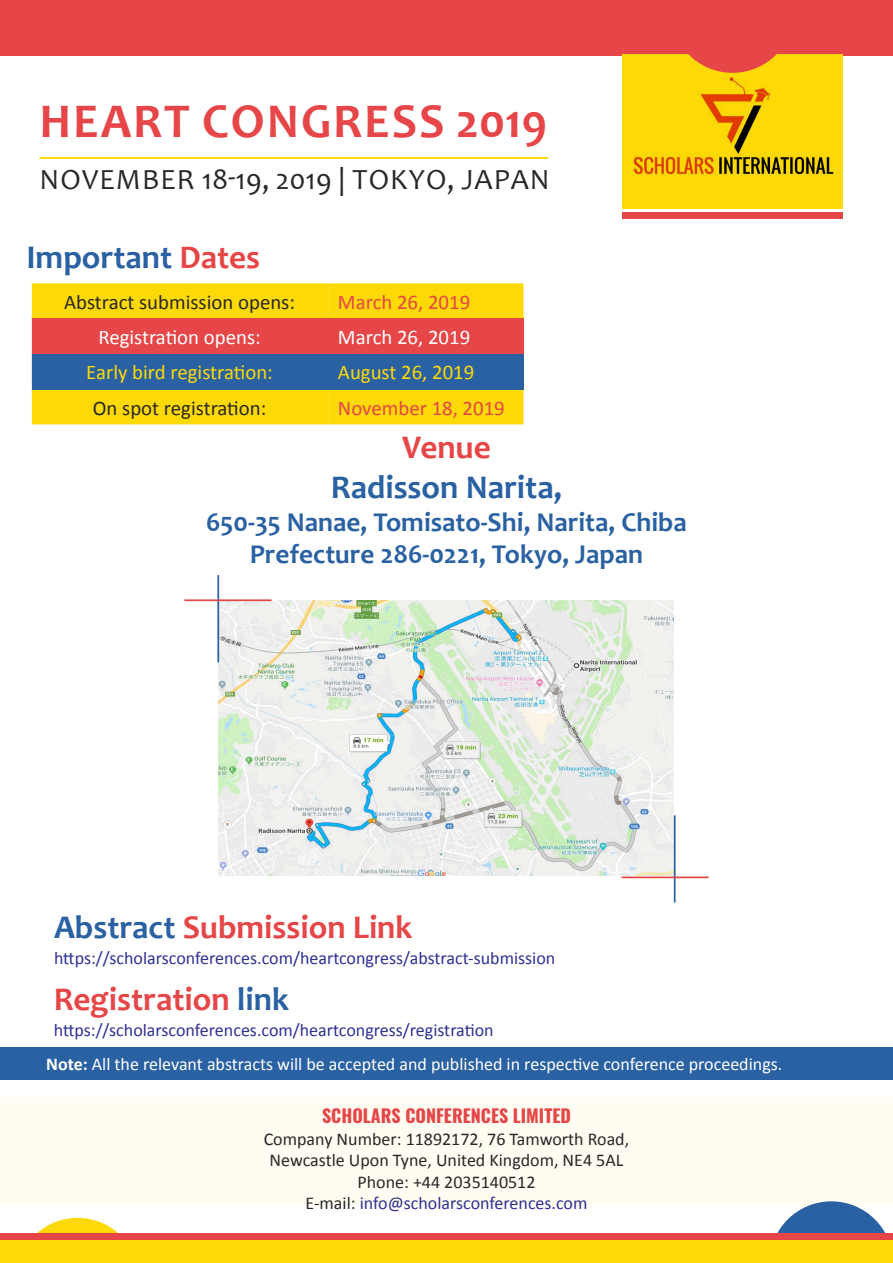
<style>
.page{position:relative;width:893px;height:1263px;background:#fff}
.page>*{position:absolute;margin:0;border:0;box-sizing:border-box;transform-origin:0 0}
.t1{font:700 48.6px "Candara";letter-spacing:.04em;color:#e64647}
.t2{font:700 33.3px/72px "Candara";color:#e64647}
.t3{font:700 33.3px "Candara";color:#2a61a2}
.t4{font:29.4px "Candara";letter-spacing:.04em;color:#292829}
.t5{font:700 27.3px/32.7px "Candara";color:#2a61a2;text-align:center}
.t6{font:20.85px "Calibri";color:#292829}
.t7{font:20.85px "Calibri";color:#fdd905}
.t8{font:20.85px "Calibri";color:#fff}
.t9{font:20.85px "Calibri";color:#e64647}
.t10{font:18px/21.6px "Calibri";color:#292829;text-align:center}
.t11{font:18px "Calibri";color:#2e3092}
.t12{font:18px "Calibri";color:#fff}
.t13{font:700 18px "Oswald";color:#e64647}
.s1{color:#e64647}
.s2{color:#2a61a2}
.s3{font-weight:700}
.s4{color:#2e3092}
</style>
<div class="page">
<div style="left:0;top:0;width:893px;height:55px;background:#e64647"></div>
<div style="left:622px;top:54px;width:220px;height:154px;background:#fdd905"></div>
<div style="left:622px;top:212px;width:220px;height:7px;background:#e64647"></div>
<img style="left:633px;top:77px;width:201px;height:98px">
<svg style="left:688px;top:54px;width:89px;height:19px"></svg>
<hr style="left:40px;top:157px;width:508px;height:2px;background:#fdd905">
<div style="left:0;top:1097px;width:893px;height:109px;background:#fffcf1"></div>
<svg style="left:38px;top:1218px;width:79px;height:14px"></svg>
<svg style="left:778px;top:1201px;width:107px;height:31px"></svg>
<div style="left:0;top:1236px;width:893px;height:27px;background:#fdd905"></div>
<div style="left:0;top:1232px;width:893px;height:7px;background:#e64647"></div>
<div style="left:32px;top:283px;width:491px;height:141px;background:#fdd905"></div>
<div style="left:31px;top:319px;width:297px;height:35px;background:#e64647"></div>
<div style="left:328px;top:319px;width:195px;height:35px;background:#e64647"></div>
<div style="left:31px;top:354px;width:297px;height:35px;background:#2a61a2"></div>
<div style="left:328px;top:354px;width:195px;height:35px;background:#2a61a2"></div>
<hr style="left:30px;top:319px;width:2px;height:35px;background:#fff">
<hr style="left:30px;top:354px;width:2px;height:35px;background:#fff">
<img style="left:218px;top:600px;width:455px;height:275px">
<hr style="left:217px;top:575px;width:2px;height:87px;background:#2a61a2">
<hr style="left:184px;top:599px;width:87px;height:2px;background:#e64647">
<hr style="left:674px;top:815px;width:2px;height:87px;background:#2a61a2">
<hr style="left:621px;top:876px;width:88px;height:2px;background:#e64647">
<div style="left:0;top:1048px;width:893px;height:32px;background:#2a61a2"></div>
<h1 class="t1" style="left:40px;top:91px;width:509px">Heart congress 2019</h1>
<h3 class="t4" style="left:40px;top:161px;width:506px">NOVEMBER 18-19, 2019 | TOKYO, JAPAN</h3>
<h2 class="t3" style="left:26px;top:236px;width:235px">Important <span class="s1">Dates</span></h2>
<p class="t6" style="left:64px;top:289px;width:232px">Abstract submission opens:</p>
<p class="t9" style="left:338px;top:289px;width:134px">March 26, 2019</p>
<p class="t8" style="left:98px;top:324px;width:164px">Registration opens:</p>
<p class="t8" style="left:338px;top:324px;width:134px">March 26, 2019</p>
<p class="t7" style="left:86px;top:359px;width:188px">Early bird registration:</p>
<p class="t7" style="left:338px;top:359px;width:138px">August 26, 2019</p>
<p class="t6" style="left:93px;top:394px;width:175px">On spot registration:</p>
<p class="t9" style="left:338px;top:394px;width:168px">November 18, 2019</p>
<h2 class="t2" style="left:402px;top:411px;width:90px">Venue</h2>
<h2 class="t3" style="left:331px;top:466px;width:233px">Radisson Narita,</h2>
<h3 class="t5" style="left:206px;top:505px;width:482px">650-35 Nanae, Tomisato-Shi, Narita, Chiba<br>Prefecture 286-0221, Tokyo, Japan</h3>
<h2 class="t2" style="left:54px;top:891px;width:360px"><span class="s2">Abstract</span> Submission Link<br>Registration <span class="s2">link</span></h2>
<p class="t11" style="left:54px;top:946px;width:503px">https://scholarsconferences.com/heartcongress/abstract-submission</p>
<p class="t11" style="left:54px;top:1018px;width:441px">https://scholarsconferences.com/heartcongress/registration</p>
<p class="t12" style="left:46px;top:1053px;width:738px"><span class="s3">Note:</span> All the relevant abstracts will be accepted and published in respective conference proceedings.</p>
<p class="t13" style="left:322px;top:1103px;width:250px">SCHOLARS CONFERENCES LIMITED</p>
<p class="t10" style="left:264px;top:1128px;width:367px">Company Number: 11892172, 76 Tamworth Road, Newcastle Upon Tyne, United Kingdom, NE4 5AL Phone: +44 2035140512<br>E-mail: <span class="s4">info@scholarsconferences.com</span></p>
</div>
